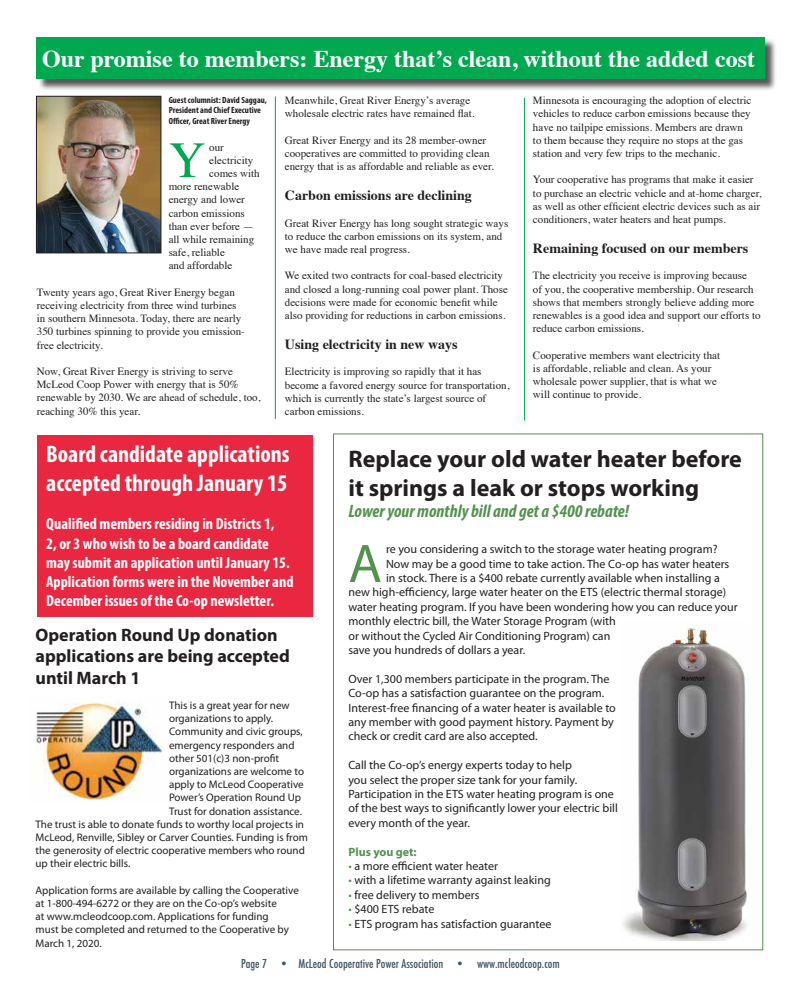
<style>
.page{position:relative;width:801px;height:1008px;background:#fff}
.page>*{position:absolute;margin:0;border:0;box-sizing:border-box;transform-origin:0 0}
.t1{font:54.7px "Myriad Pro";color:#53924f}
.t2{font:50.9px "Times";color:#00a94f}
.t3{font:700 24px/28.8px "Myriad Pro";color:#231f20}
.t4{font:700 24px "Times";color:#fff}
.t5{font:700 condensed 24px/28.8px "Myriad Pro";color:#fff}
.t6{font:700 18px/21.6px "Myriad Pro";color:#231f20}
.t7{font:italic 700 condensed 18px "Myriad Pro";color:#53924f}
.t8{font:700 condensed 16px/19.2px "Myriad Pro";color:#fff}
.t9{font:700 14px "Times";color:#231f20}
.t10{font:12px/14.4px "Myriad Pro";color:#231f20}
.t11{font:500 condensed 12px "Futura";color:#425767}
.t12{font:700 12px "Myriad Pro";color:#53924f}
.t13{font:11px/13.2px "Times";color:#231f20}
.t14{font:11px/13.2px "Myriad Pro";color:#231f20}
.t15{font:700 condensed 9px/10.8px "Myriad Pro";color:#231f20}
.s1{color:#53924f}
</style>
<div class="page">
<div style="left:37px;top:435px;width:275px;height:181px;background:#ea2741"></div>
<img style="left:35px;top:702px;width:129px;height:98px">
<div style="left:37px;top:38px;width:739px;height:53px;background:#231f20;opacity:.75"></div>
<div style="left:36px;top:37px;width:727px;height:41px;background:#00a94f"></div>
<img style="left:38px;top:98px;width:121px;height:153px">
<div style="left:36px;top:96px;width:125px;height:157px;border:1px solid #231f20"></div>
<hr style="left:275px;top:96px;width:1px;height:323px;background:#00a94f">
<hr style="left:524px;top:98px;width:1px;height:322px;background:#00a94f">
<img style="left:623px;top:627px;width:125px;height:313px">
<h3 class="t4" style="left:42px;top:36px;width:714px">Our promise to members: Energy that’s clean, without the added cost</h3>
<p class="t15" style="left:168px;top:94px;width:100px">Guest columnist: David Saggau,<br>President and Chief Executive<br>Officer, Great River Energy</p>
<h2 class="t2" style="left:168px;top:112px;width:38px">Y</h2>
<p class="t13" style="left:209px;top:139px;width:16px">our</p>
<p class="t13" style="left:209px;top:153px;width:45px">electricity</p>
<p class="t13" style="left:209px;top:166px;width:52px">comes with</p>
<p class="t13" style="left:168px;top:179px;width:72px">more renewable</p>
<p class="t13" style="left:168px;top:192px;width:78px">energy and lower</p>
<p class="t13" style="left:168px;top:205px;width:78px">carbon emissions</p>
<p class="t13" style="left:168px;top:219px;width:87px">than ever before —</p>
<p class="t13" style="left:168px;top:232px;width:87px">all while remaining</p>
<p class="t13" style="left:168px;top:245px;width:58px">safe, reliable</p>
<p class="t13" style="left:168px;top:258px;width:65px">and affordable</p>
<p class="t13" style="left:37px;top:285px;width:209px">Twenty years ago, Great River Energy began receiving electricity from three wind turbines in southern Minnesota. Today, there are nearly 350 turbines spinning to provide you emission&shy;free electricity.</p>
<p class="t13" style="left:37px;top:364px;width:225px">Now, Great River Energy is striving to serve McLeod Coop Power with energy that is 50% renewable by 2030. We are ahead of schedule, too, reaching 30% this year.</p>
<p class="t13" style="left:285px;top:93px;width:191px">Meanwhile, Great River Energy’s average wholesale electric rates have remained flat.</p>
<p class="t13" style="left:285px;top:133px;width:210px">Great River Energy and its 28 member-owner cooperatives are committed to providing clean energy that is as affordable and reliable as ever.</p>
<p class="t9" style="left:285px;top:182px;width:188px">Carbon emissions are declining</p>
<p class="t13" style="left:285px;top:215px;width:225px">Great River Energy has long sought strategic ways to reduce the carbon emissions on its system, and we have made real progress.</p>
<p class="t13" style="left:285px;top:268px;width:224px">We exited two contracts for coal-based electricity and closed a long-running coal power plant. Those decisions were made for economic benefit while also providing for reductions in carbon emissions.</p>
<p class="t9" style="left:285px;top:331px;width:174px">Using electricity in new ways</p>
<p class="t13" style="left:285px;top:364px;width:226px">Electricity is improving so rapidly that it has become a favored energy source for transportation, which is currently the state’s largest source of carbon emissions.</p>
<p class="t13" style="left:532px;top:93px;width:220px">Minnesota is encouraging the adoption of electric vehicles to reduce carbon emissions because they have no tailpipe emissions. Members are drawn to them because they require no stops at the gas station and very few trips to the mechanic.</p>
<p class="t13" style="left:532px;top:172px;width:230px">Your cooperative has programs that make it easier to purchase an electric vehicle and at-home charger, as well as other efficient electric devices such as air conditioners, water heaters and heat pumps.</p>
<p class="t9" style="left:532px;top:235px;width:217px">Remaining focused on our members</p>
<p class="t13" style="left:532px;top:268px;width:229px">The electricity you receive is improving because<br>of you, the cooperative membership. Our research shows that members strongly believe adding more renewables is a good idea and support our efforts to reduce carbon emissions.</p>
<p class="t13" style="left:532px;top:347px;width:188px">Cooperative members want electricity that is affordable, reliable and clean. As your wholesale power supplier, that is what we will continue to provide.</p>
<h3 class="t5" style="left:46px;top:439px;width:244px">Board candidate applications accepted through January 15</h3>
<h3 class="t8" style="left:46px;top:514px;width:248px">Qualified members residing in Districts 1,<br>2, or 3 who wish to be a board candidate may submit an application until January 15.<br>Application forms were in the November and December issues of the Co-op newsletter.</h3>
<h3 class="t6" style="left:35px;top:623px;width:256px">Operation Round Up donation applications are being accepted until March 1</h3>
<p class="t14" style="left:169px;top:699px;width:122px">This is a great year for new</p>
<p class="t14" style="left:169px;top:712px;width:106px">organizations to apply.</p>
<p class="t14" style="left:169px;top:725px;width:135px">Community and civic groups,</p>
<p class="t14" style="left:169px;top:738px;width:127px">emergency responders and</p>
<p class="t14" style="left:169px;top:751px;width:112px">other 501(c)3 non-profit</p>
<p class="t14" style="left:169px;top:765px;width:136px">organizations are welcome to</p>
<p class="t14" style="left:169px;top:778px;width:136px">apply to McLeod Cooperative</p>
<p class="t14" style="left:169px;top:791px;width:134px">Power’s Operation Round Up</p>
<p class="t14" style="left:169px;top:804px;width:134px">Trust for donation assistance.</p>
<p class="t14" style="left:35px;top:817px;width:270px">The trust is able to donate funds to worthy local projects in</p>
<p class="t14" style="left:35px;top:831px;width:274px">McLeod, Renville, Sibley or Carver Counties. Funding is from</p>
<p class="t14" style="left:35px;top:844px;width:271px">the generosity of electric cooperative members who round</p>
<p class="t14" style="left:35px;top:857px;width:96px">up their electric bills.</p>
<p class="t14" style="left:35px;top:883px;width:265px">Application forms are available by calling the Cooperative at 1-800-494-6272 or they are on the Co-op’s website<br>at www.mcleodcoop.com. Applications for funding<br>must be completed and returned to the Cooperative by March 1, 2020.</p>
<h3 class="t3" style="left:348px;top:444px;width:395px">Replace your old water heater before it springs a leak or stops working</h3>
<h3 class="t7" style="left:348px;top:500px;width:282px">Lower your monthly bill and get a $400 rebate!</h3>
<h1 class="t1" style="left:348px;top:530px;width:35px">A</h1>
<p class="t10" style="left:386px;top:542px;width:333px">re you considering a switch to the storage water heating program?</p>
<p class="t10" style="left:386px;top:556px;width:344px">Now may be a good time to take action. The Co-op has water heaters</p>
<p class="t10" style="left:386px;top:571px;width:335px">in stock. There is a $400 rebate currently available when installing a</p>
<p class="t10" style="left:348px;top:585px;width:379px">new high-efficiency, large water heater on the ETS (electric thermal storage)</p>
<p class="t10" style="left:348px;top:599px;width:390px">water heating program. If you have been wondering how you can reduce your</p>
<p class="t10" style="left:348px;top:614px;width:269px">monthly electric bill, the Water Storage Program (with</p>
<p class="t10" style="left:348px;top:628px;width:263px">or without the Cycled Air Conditioning Program) can</p>
<p class="t10" style="left:348px;top:643px;width:178px">save you hundreds of dollars a year.</p>
<p class="t10" style="left:348px;top:671px;width:269px">Over 1,300 members participate in the program. The Co-op has a satisfaction guarantee on the program.<br>Interest-free financing of a water heater is available to any member with good payment history. Payment by check or credit card are also accepted.</p>
<p class="t10" style="left:348px;top:758px;width:271px">Call the Co-op’s energy experts today to help<br>you select the proper size tank for your family.<br>Participation in the ETS water heating program is one of the best ways to significantly lower your electric bill every month of the year.</p>
<p class="t12" style="left:348px;top:844px;width:70px">Plus you get:</p>
<p class="t10" style="left:348px;top:859px;width:151px"><span class="s1">•</span> a more efficient water heater</p>
<p class="t10" style="left:348px;top:873px;width:204px"><span class="s1">•</span> with a lifetime warranty against leaking</p>
<p class="t10" style="left:348px;top:887px;width:132px"><span class="s1">•</span> free delivery to members</p>
<p class="t10" style="left:348px;top:902px;width:87px"><span class="s1">•</span> $400 ETS rebate</p>
<p class="t10" style="left:348px;top:916px;width:204px"><span class="s1">•</span> ETS program has satisfaction guarantee</p>
<p class="t11" style="left:241px;top:955px;width:320px">Page 7 • McLeod Cooperative Power Association • www.mcleodcoop.com</p>
</div>
